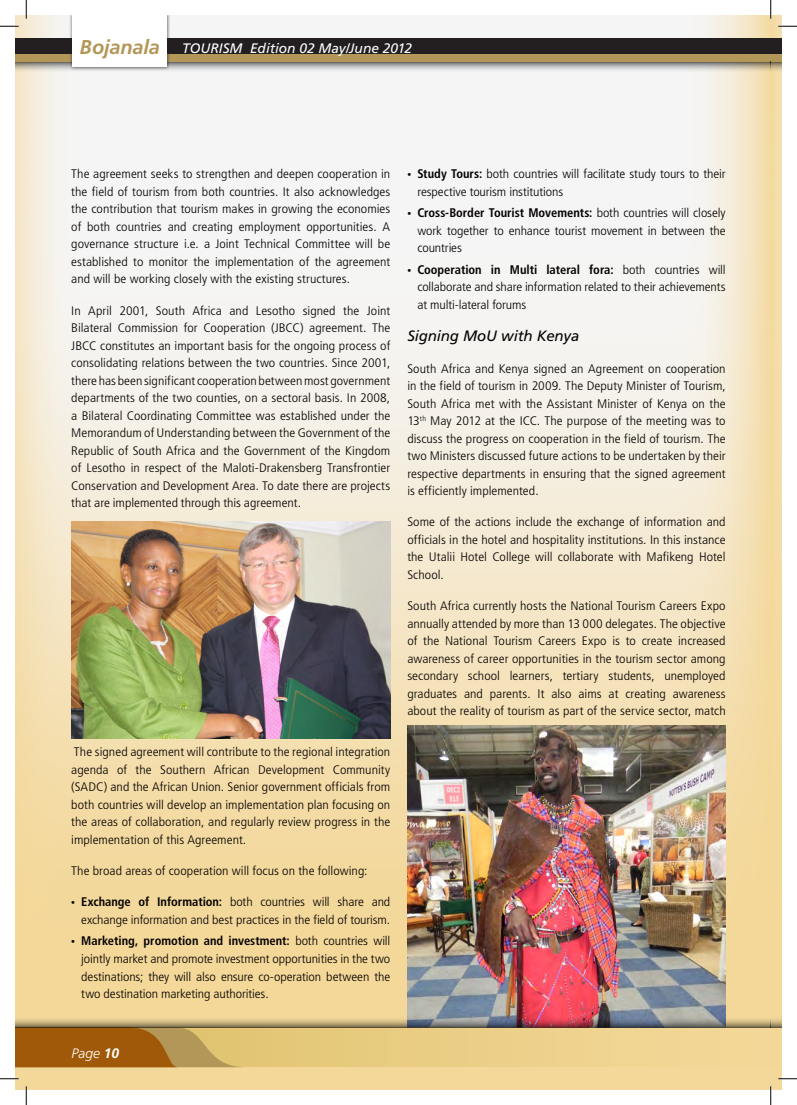
<style>
.page{position:relative;width:797px;height:1105px;background:#fff}
.page>*{position:absolute;margin:0;border:0;box-sizing:border-box;transform-origin:0 0}
.t1{font:italic 15px "Frutiger LT Std";letter-spacing:-.01em;color:#040100}
.t2{font:italic 13.75px "Frutiger LT Std";letter-spacing:-.005em;color:#fff}
.t3{font:italic 300 13.75px "Frutiger LT Std";color:#fff}
.t4{font:700 condensed 12.5px "Frutiger LT Std";color:#040100}
.t5{font:300 condensed 12.38px/17.5px "Frutiger LT Std";color:#040100;text-align:justify;scale:1.11 1}
.s1{font-weight:700;font-size:20px;color:#b39758}
.s2{font-family:"Myriad Pro";font-weight:400;font-stretch:normal;font-size:13.75px}
.s3{font-weight:700;font-size:12.5px}
.s4{font-weight:300;font-size:12.38px}
.s5{font-weight:700}
</style>
<div class="page">
<img style="left:16px;top:16px;width:765px;height:1073px">
<img style="left:407px;top:726px;width:318px;height:290px">
<img style="left:71px;top:522px;width:319px;height:217px">
<svg style="left:16px;top:61px;width:754px;height:12px"></svg>
<div style="left:16px;top:39px;width:754px;height:18px;background:#231f20"></div>
<div style="left:16px;top:54px;width:754px;height:7px;background:#b39758"></div>
<div style="left:69px;top:16px;width:101px;height:55px;background:#231f20;opacity:.75"></div>
<div style="left:73px;top:16px;width:94px;height:51px;background:#fff"></div>
<div style="left:770px;top:39px;width:11px;height:18px;background:#231f20"></div>
<svg style="left:770px;top:61px;width:11px;height:12px"></svg>
<div style="left:770px;top:54px;width:11px;height:7px;background:#b39758"></div>
<svg style="left:247px;top:1027px;width:523px;height:40px;background:#e7cc86"></svg>
<svg style="left:16px;top:1027px;width:231px;height:40px;background:#ac7629"></svg>
<div style="left:770px;top:1027px;width:11px;height:40px;background:#f3d798"></div>
<svg style="left:770px;top:1016px;width:11px;height:11px"></svg>
<svg style="left:16px;top:1016px;width:754px;height:11px;background:#ac957c"></svg>
<svg style="left:0;top:25px;width:19px;height:2px"></svg>
<svg style="left:778px;top:25px;width:19px;height:2px"></svg>
<svg style="left:0;top:1078px;width:19px;height:1px"></svg>
<svg style="left:778px;top:1078px;width:19px;height:1px"></svg>
<svg style="left:25px;top:0;width:2px;height:19px"></svg>
<svg style="left:25px;top:1086px;width:2px;height:19px"></svg>
<svg style="left:770px;top:0;width:1px;height:19px"></svg>
<svg style="left:770px;top:1086px;width:1px;height:19px"></svg>
<p class="t2" style="left:80px;top:40px;width:334px"><span class="s1">Bojanala</span> TOURISM Edition 02 May/June 2012</p>
<p class="t5" style="left:71px;top:165px;width:289px">The agreement seeks to strengthen and deepen cooperation in the field of tourism from both countries. It also acknowledges the contribution that tourism makes in growing the economies of both countries and creating employment opportunities. A governance structure i.e. a Joint Technical Committee will be established to monitor the implementation of the agreement and will be working closely with the existing structures.</p>
<p class="t5" style="left:71px;top:302px;width:289px">In April 2001, South Africa and Lesotho signed the Joint Bilateral Commission for Cooperation (JBCC) agreement. The JBCC constitutes an important basis for the ongoing process of consolidating relations between the two countries. Since 2001, there has been significant cooperation between most government departments of the two counties, on a sectoral basis. In 2008, a Bilateral Coordinating Committee was established under the Memorandum of Understanding between the Government of the Republic of South Africa and the Government of the Kingdom of Lesotho in respect of the Maloti-Drakensberg Transfrontier Conservation and Development Area. To date there are projects that are implemented through this agreement.</p>
<p class="t5" style="left:71px;top:744px;width:289px">The signed agreement will contribute to the regional integration agenda of the Southern African Development Community (SADC) and the African Union. Senior government officials from both countries will develop an implementation plan focusing on the areas of collaboration, and regularly review progress in the implementation of this Agreement.</p>
<p class="t5" style="left:71px;top:862px;width:268px">The broad areas of cooperation will focus on the following:</p>
<p class="t5" style="left:71px;top:894px;width:289px;text-align:right"><span class="s2">•</span> <span class="s3">Exchange of Information:</span> both countries will share and exchange information and best practices in the field of tourism.</p>
<p class="t4" style="left:71px;top:934px;width:320px"><span class="s2">•</span> Marketing, promotion and investment: <span class="s4">both countries will</span></p>
<p class="t5" style="left:81px;top:950px;width:280px">jointly market and promote investment opportunities in the two destinations; they will also ensure co-operation between the two destination marketing authorities.</p>
<p class="t5" style="left:417px;top:165px;width:279px;text-indent:-10px"><span class="s2">•</span> <span class="s3">Study Tours:</span> both countries will facilitate study tours to their respective tourism institutions</p>
<p class="t4" style="left:407px;top:206px;width:320px"><span class="s2">•</span> Cross-Border Tourist Movements: <span class="s4">both countries will closely</span></p>
<p class="t5" style="left:417px;top:222px;width:279px">work together to enhance tourist movement in between the countries</p>
<p class="t4" style="left:407px;top:262px;width:320px"><span class="s2">•</span> Cooperation in Multi lateral fora: <span class="s4">both countries will</span></p>
<p class="t5" style="left:417px;top:278px;width:279px">collaborate and share information related to their achievements at multi-lateral forums</p>
<p class="t1" style="left:407px;top:327px;width:173px">Signing MoU with Kenya</p>
<p class="t5" style="left:407px;top:360px;width:288px">South Africa and Kenya signed an Agreement on cooperation in the field of tourism in 2009. The Deputy Minister of Tourism, South Africa met with the Assistant Minister of Kenya on the 13<sup>th</sup> May 2012 at the ICC. The purpose of the meeting was to discuss the progress on cooperation in the field of tourism. The two Ministers discussed future actions to be undertaken by their respective departments in ensuring that the signed agreement is efficiently implemented.</p>
<p class="t5" style="left:407px;top:513px;width:288px">Some of the actions include the exchange of information and officials in the hotel and hospitality institutions. In this instance the Utalii Hotel College will collaborate with Mafikeng Hotel School.</p>
<p class="t5" style="left:407px;top:597px;width:288px">South Africa currently hosts the National Tourism Careers Expo annually attended by more than 13 000 delegates. The objective of the National Tourism Careers Expo is to create increased awareness of career opportunities in the tourism sector among secondary school learners, tertiary students, unemployed graduates and parents. It also aims at creating awareness about the reality of tourism as part of the service sector, match</p>
<p class="t3" style="left:72px;top:1045px;width:49px">Page <span class="s5">10</span></p>
</div>
